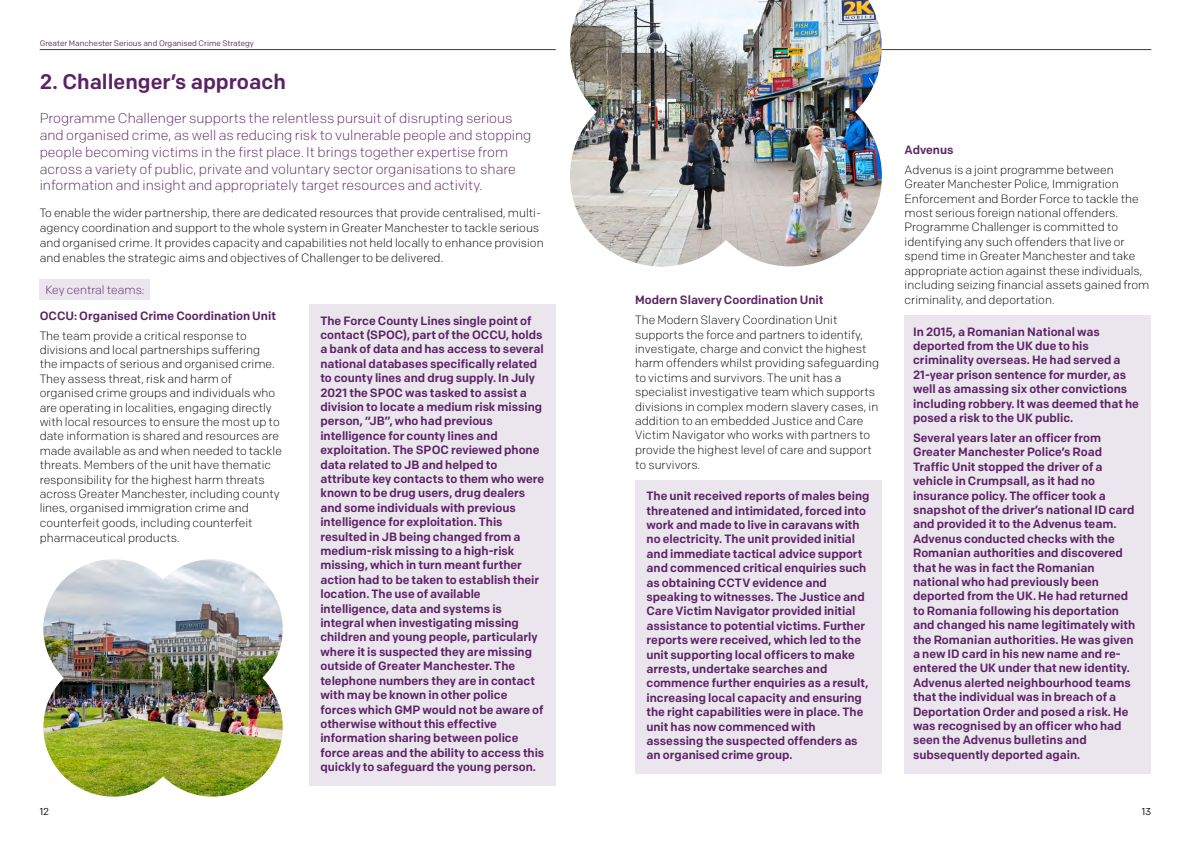
<style>
.page{position:relative;width:1191px;height:842px;background:#fff}
.page>*{position:absolute;margin:0;border:0;box-sizing:border-box;transform-origin:0 0}
.H3_GMCA{font:500 21px "Colfax";color:#5a2363}
.H4_GMCA{font:300 14px/16.8px "Colfax";color:#5a2363}
.P_GMCA{font:500 12px/14.4px "Colfax";color:#5a2363}
.P_GMCA-2{font:300 12px/14.5px "Colfax";color:#000}
.H5_GMCA{font:500 12px "Colfax";color:#5a2363}
.P_GMCA-3{font:300 12px "Colfax";color:#5a2363}
.t1{font:10px "Colfax";color:#000}
.t2{font:8px "Colfax";color:#5a2363}
</style>
<div class="page">
<hr style="left:40px;top:49px;width:516px;height:1px;background:#5a2363">
<hr style="left:635px;top:49px;width:516px;height:1px;background:#5a2363">
<div style="left:40px;top:279px;width:110px;height:21px;background:#ebe5ee"></div>
<div style="left:309px;top:304px;width:247px;height:481px;background:#ebe5ee"></div>
<img style="left:43px;top:559px;width:240px;height:238px">
<img style="left:570px;top:0;width:313px;height:267px">
<div style="left:635px;top:480px;width:247px;height:294px;background:#ebe5ee"></div>
<div style="left:904px;top:315px;width:247px;height:121px;background:#ebe5ee"></div>
<div style="left:904px;top:422px;width:247px;height:352px;background:#ebe5ee"></div>
<p class="t2" style="left:40px;top:38px;width:216px">Greater Manchester Serious and Organised Crime Strategy</p>
<h3 class="H3_GMCA" style="left:40px;top:69px;width:248px">2. Challenger’s approach</h3>
<p class="H4_GMCA" style="left:40px;top:110px;width:493px">Programme Challenger supports the relentless pursuit of disrupting serious and organised crime, as well as reducing risk to vulnerable people and stopping people becoming victims in the first place. It brings together expertise from across a variety of public, private and voluntary sector organisations to share information and insight and appropriately target resources and activity.</p>
<p class="P_GMCA-2" style="left:40px;top:205px;width:505px;line-height:15px">To enable the wider partnership, there are dedicated resources that provide centralised, multi&shy;agency coordination and support to the whole system in Greater Manchester to tackle serious and organised crime. It provides capacity and capabilities not held locally to enhance provision and enables the strategic aims and objectives of Challenger to be delivered.</p>
<p class="P_GMCA-3" style="left:45px;top:282px;width:101px">Key central teams:</p>
<p class="H5_GMCA" style="left:40px;top:308px;width:238px">OCCU: Organised Crime Coordination Unit</p>
<p class="P_GMCA-2" style="left:40px;top:328px;width:244px">The team provide a critical response to divisions and local partnerships suffering<br>the impacts of serious and organised crime.<br>They assess threat, risk and harm of organised crime groups and individuals who are operating in localities, engaging directly with local resources to ensure the most up to date information is shared and resources are made available as and when needed to tackle threats. Members of the unit have thematic responsibility for the highest harm threats across Greater Manchester, including county lines, organised immigration crime and counterfeit goods, including counterfeit pharmaceutical products.</p>
<p class="P_GMCA" style="left:320px;top:313px;width:225px">The Force County Lines single point of contact (SPOC), part of the OCCU, holds a bank of data and has access to several national databases specifically related to county lines and drug supply. In July 2021 the SPOC was tasked to assist a division to locate a medium risk missing person, “JB”, who had previous intelligence for county lines and exploitation. The SPOC reviewed phone data related to JB and helped to attribute key contacts to them who were known to be drug users, drug dealers and some individuals with previous intelligence for exploitation. This resulted in JB being changed from a medium-risk missing to a high-risk missing, which in turn meant further action had to be taken to establish their location. The use of available intelligence, data and systems is integral when investigating missing children and young people, particularly where it is suspected they are missing outside of Greater Manchester. The telephone numbers they are in contact with may be known in other police forces which GMP would not be aware of otherwise without this effective information sharing between police force areas and the ability to access this quickly to safeguard the young person.</p>
<p class="H5_GMCA" style="left:635px;top:292px;width:190px">Modern Slavery Coordination Unit</p>
<p class="P_GMCA-2" style="left:635px;top:313px;width:245px">The Modern Slavery Coordination Unit supports the force and partners to identify, investigate, charge and convict the highest harm offenders whilst providing safeguarding to victims and survivors. The unit has a specialist investigative team which supports divisions in complex modern slavery cases, in addition to an embedded Justice and Care Victim Navigator who works with partners to provide the highest level of care and support to survivors.</p>
<p class="P_GMCA" style="left:646px;top:489px;width:224px">The unit received reports of males being threatened and intimidated, forced into work and made to live in caravans with no electricity. The unit provided initial and immediate tactical advice support and commenced critical enquiries such as obtaining CCTV evidence and speaking to witnesses. The Justice and Care Victim Navigator provided initial assistance to potential victims. Further reports were received, which led to the unit supporting local officers to make arrests, undertake searches and commence further enquiries as a result, increasing local capacity and ensuring the right capabilities were in place. The unit has now commenced with assessing the suspected offenders as an organised crime group.</p>
<p class="H5_GMCA" style="left:904px;top:142px;width:50px">Advenus</p>
<p class="P_GMCA-2" style="left:904px;top:162px;width:246px">Advenus is a joint programme between Greater Manchester Police, Immigration Enforcement and Border Force to tackle the most serious foreign national offenders.<br>Programme Challenger is committed to identifying any such offenders that live or spend time in Greater Manchester and take appropriate action against these individuals, including seizing financial assets gained from criminality, and deportation.</p>
<p class="P_GMCA" style="left:913px;top:324px;width:227px">In 2015, a Romanian National was deported from the UK due to his criminality overseas. He had served a 21-year prison sentence for murder, as well as amassing six other convictions including robbery. It was deemed that he posed a risk to the UK public.</p>
<p class="P_GMCA" style="left:913px;top:430px;width:224px">Several years later an officer from Greater Manchester Police’s Road Traffic Unit stopped the driver of a vehicle in Crumpsall, as it had no insurance policy. The officer took a snapshot of the driver’s national ID card and provided it to the Advenus team.<br>Advenus conducted checks with the Romanian authorities and discovered that he was in fact the Romanian national who had previously been deported from the UK. He had returned to Romania following his deportation and changed his name legitimately with the Romanian authorities. He was given a new ID card in his new name and re&shy;entered the UK under that new identity.<br>Advenus alerted neighbourhood teams that the individual was in breach of a Deportation Order and posed a risk. He was recognised by an officer who had seen the Advenus bulletins and subsequently deported again.</p>
<p class="t1" style="left:40px;top:806px;width:11px">12</p>
<p class="t1" style="left:1141px;top:806px;width:11px">13</p>
</div>
